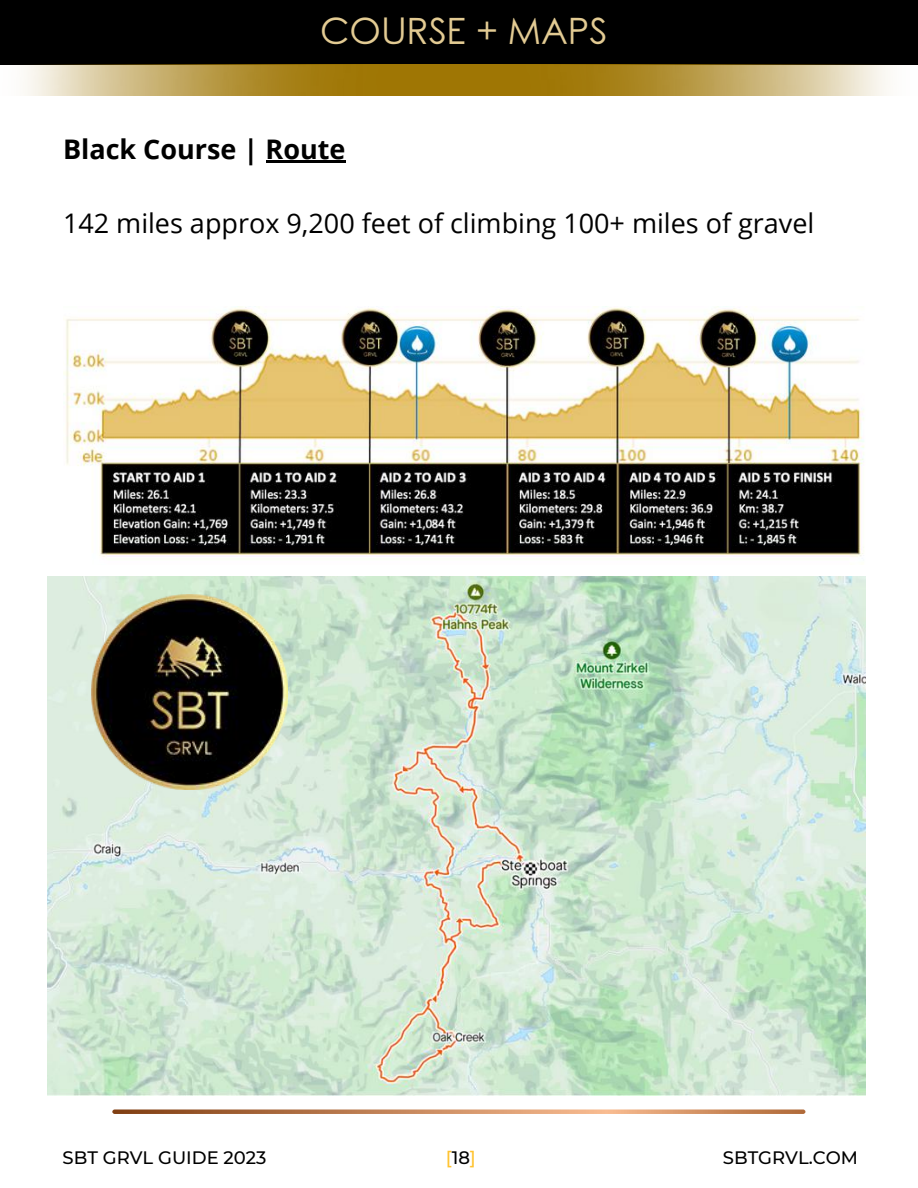
<style>
.page{position:relative;width:918px;height:1188px;background:#fff}
.page>*{position:absolute;margin:0;border:0;box-sizing:border-box;transform-origin:0 0}
.t1{font:36px "Rounded Elegance";color:#e3cb93}
.t2{font:27px "Open Sans";color:#000}
.t3{font:700 27px "Open Sans";color:#000}
.t4{font:500 18px "Montserrat";color:#000}
.t5{font:500 18px "Montserrat";color:#ffc330}
.s1{color:#000}
</style>
<div class="page">
<div style="left:0;top:0;width:918px;height:65px;background:#000"></div>
<img style="left:25px;top:65px;width:863px;height:30px">
<svg style="left:112px;top:1109px;width:693px;height:5px;background:#c88f67"></svg>
<img style="left:63px;top:306px;width:801px;height:254px">
<img style="left:47px;top:576px;width:818px;height:520px">
<img style="left:92px;top:594px;width:196px;height:196px">
<hr style="left:266px;top:161px;width:79px;height:2px;background:#000">
<h1 class="t1" style="left:320px;top:13px;width:289px">COURSE + MAPS</h1>
<p class="t3" style="left:63px;top:130px;width:284px">Black Course | Route</p>
<p class="t2" style="left:63px;top:204px;width:753px">142 miles approx 9,200 feet of climbing 100+ miles of gravel</p>
<p class="t4" style="left:63px;top:1146px;width:205px">SBT GRVL GUIDE 2023</p>
<p class="t5" style="left:446px;top:1146px;width:32px">[<span class="s1">18</span>]</p>
<p class="t4" style="left:723px;top:1146px;width:137px">SBTGRVL.COM</p>
</div>
